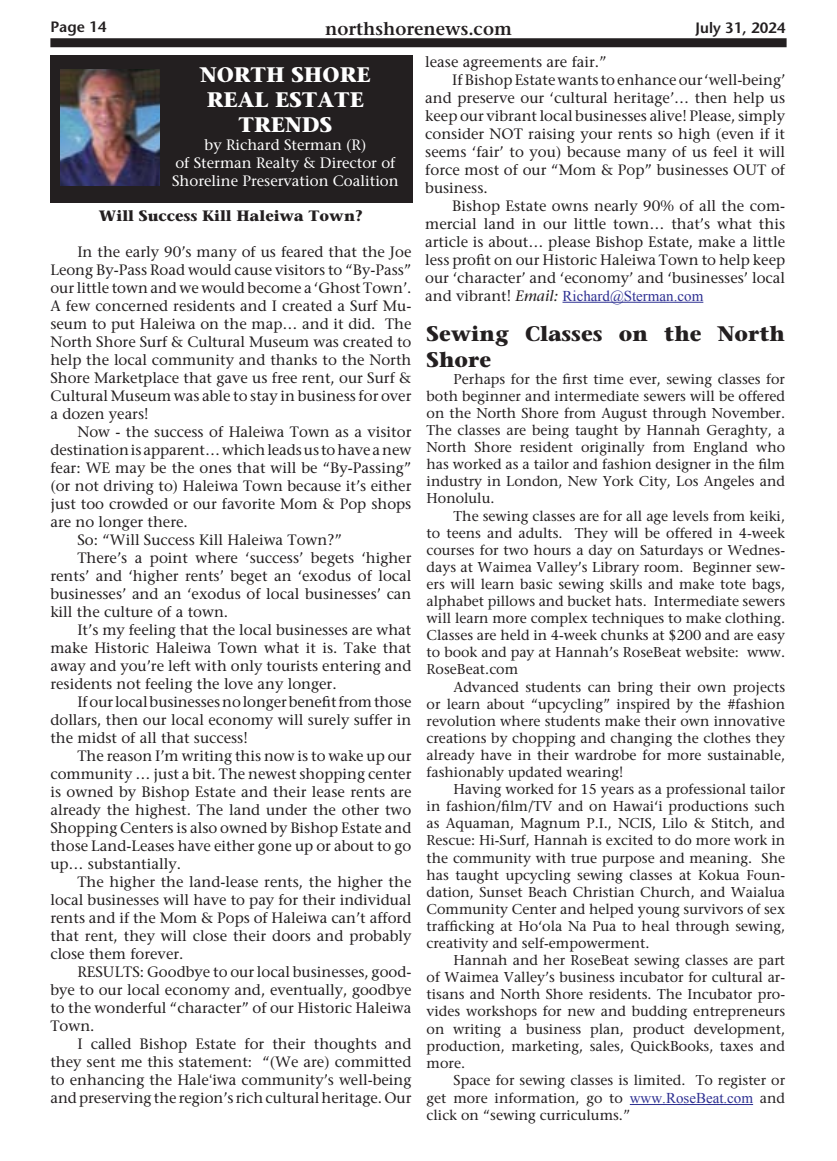
<style>
.page{position:relative;width:837px;height:1161px;background:#fff}
.page>*{position:absolute;margin:0;border:0;box-sizing:border-box;transform-origin:0 0}
.t1{font:700 21px/25.2px "Stone Serif";color:#231f20}
.Body_text{font:700 21px "Stone Serif";color:#fff}
.t2{font:600 18px "Stone Serif";color:#231f20}
.Body_text-2{font:15px/18px "Stone Serif";color:#231f20;text-align:justify}
.Body_text-3{font:15px/18px "Stone Serif";color:#fff}
.Body_text-4{font:700 15px "Stone Serif";color:#231f20}
.t3{font:600 15px "Stone Sans";color:#231f20}
.t4{font:14.25px/17.1px "Stone Serif";color:#231f20;text-align:justify}
.s1{font-family:"Arial"}
.s2{font-style:italic}
.s3{font-family:"Times New Roman";color:#2e3092}
.s4{font-family:"Times New Roman";font-size:15px;color:#2e3092}
</style>
<div class="page">
<div style="left:50px;top:38px;width:737px;height:9px;background:#231f20"></div>
<hr style="left:563px;top:302px;width:140px;height:1px;background:#2e3092">
<div style="left:51px;top:55px;width:362px;height:147px;background:#231f20"></div>
<hr style="left:630px;top:1104px;width:123px;height:1px;background:#2e3092">
<img style="left:61px;top:69px;width:98px;height:117px">
<p class="t3" style="left:50px;top:18px;width:58px">Page 14</p>
<p class="t2" style="left:325px;top:17px;width:188px">northshorenews.com</p>
<p class="t3" style="left:696px;top:18px;width:91px">July 31, 2024</p>
<p class="Body_text" style="left:200px;top:61px;width:172px">NORTH SHORE</p>
<p class="Body_text" style="left:207px;top:86px;width:159px">REAL ESTATE</p>
<p class="Body_text" style="left:239px;top:111px;width:95px">TRENDS</p>
<p class="Body_text-3" style="left:205px;top:136px;width:163px">by Richard Sterman (R)</p>
<p class="Body_text-3" style="left:172px;top:154px;width:228px">of Sterman Realty &amp; Director of<br>Shoreline Preservation Coalition</p>
<p class="Body_text-4" style="left:99px;top:206px;width:265px">Will Success Kill Haleiwa Town?</p>
<p class="Body_text-2" style="left:50px;top:243px;width:363px;text-indent:27px">In the early 90’s many of us feared that the Joe Leong By-Pass Road would cause visitors to “By-Pass” our little town and we would become a ‘Ghost Town’.<br>A few concerned residents and I created a Surf Mu&shy;seum to put Haleiwa on the map… and it did. The North Shore Surf &amp; Cultural Museum was created to help the local community and thanks to the North Shore Marketplace that gave us free rent, our Surf &amp; Cultural Museum was able to stay in business for over a dozen years!</p>
<p class="Body_text-2" style="left:50px;top:423px;width:363px;text-indent:27px">Now - the success of Haleiwa Town as a visitor destination is apparent… which leads us to have a new fear: WE may be the ones that will be “By-Passing” (or not driving to) Haleiwa Town because it’s either just too crowded or our favorite Mom &amp; Pop shops are no longer there.</p>
<p class="Body_text-2" style="left:77px;top:531px;width:266px">So: “Will Success Kill Haleiwa Town?”</p>
<p class="Body_text-2" style="left:50px;top:549px;width:363px;text-indent:27px">There’s a point where ‘success’ begets ‘higher rents’ and ‘higher rents’ beget an ‘exodus of local businesses’ and an ‘exodus of local businesses’ can kill the culture of a town.</p>
<p class="Body_text-2" style="left:50px;top:621px;width:363px;text-indent:27px">It’s my feeling that the local businesses are what make Historic Haleiwa Town what it is. Take that away and you’re left with only tourists entering and residents not feeling the love any longer.</p>
<p class="Body_text-2" style="left:50px;top:693px;width:363px;text-indent:27px">If our local businesses no longer benefit from those dollars, then our local economy will surely suffer in the midst of all that success!</p>
<p class="Body_text-2" style="left:50px;top:747px;width:363px;text-indent:27px">The reason I’m writing this now is to wake up our community … just a bit. The newest shopping center is owned by Bishop Estate and their lease rents are already the highest. The land under the other two Shopping Centers is also owned by Bishop Estate and those Land-Leases have either gone up or about to go up… substantially.</p>
<p class="Body_text-2" style="left:50px;top:873px;width:363px;text-indent:27px">The higher the land-lease rents, the higher the local businesses will have to pay for their individual rents and if the Mom &amp; Pops of Haleiwa can’t afford that rent, they will close their doors and probably close them forever.</p>
<p class="Body_text-2" style="left:50px;top:963px;width:363px;text-indent:27px">RESULTS: Goodbye to our local businesses, good&shy;bye to our local economy and, eventually, goodbye to the wonderful “character” of our Historic Haleiwa Town.</p>
<p class="Body_text-2" style="left:50px;top:1035px;width:363px;text-indent:27px">I called Bishop Estate for their thoughts and they sent me this statement: “(We are) committed to enhancing the Hale<span class="s1">ʻ</span>iwa community’s well-being and preserving the region’s rich cultural heritage. Our</p>
<p class="Body_text-2" style="left:425px;top:52px;width:183px">lease agreements are fair.”</p>
<p class="Body_text-2" style="left:425px;top:70px;width:361px;text-indent:27px">If Bishop Estate wants to enhance our ‘well-being’ and preserve our ‘cultural heritage’… then help us keep our vibrant local businesses alive! Please, simply consider NOT raising your rents so high (even if it seems ‘fair’ to you) because many of us feel it will force most of our “Mom &amp; Pop” businesses OUT of business.</p>
<p class="Body_text-2" style="left:425px;top:196px;width:361px;text-indent:27px">Bishop Estate owns nearly 90% of all the com&shy;mercial land in our little town… that’s what this article is about… please Bishop Estate, make a little less profit on our Historic Haleiwa Town to help keep our ‘character’ and ‘economy’ and ‘businesses’ local and vibrant! <span class="s2">Email:</span> <span class="s3">Richard@Sterman.com</span></p>
<p class="t1" style="left:427px;top:321px;width:360px">Sewing Classes on the North<br>Shore</p>
<p class="t4" style="left:427px;top:370px;width:360px;text-indent:27px">Perhaps for the first time ever, sewing classes for both beginner and intermediate sewers will be offered on the North Shore from August through November.<br>The classes are being taught by Hannah Geraghty, a North Shore resident originally from England who has worked as a tailor and fashion designer in the film industry in London, New York City, Los Angeles and Honolulu.</p>
<p class="t4" style="left:427px;top:507px;width:360px;text-indent:27px">The sewing classes are for all age levels from keiki, to teens and adults. They will be offered in 4-week courses for two hours a day on Saturdays or Wednes&shy;days at Waimea Valley’s Library room. Beginner sew&shy;ers will learn basic sewing skills and make tote bags, alphabet pillows and bucket hats. Intermediate sewers will learn more complex techniques to make clothing.<br>Classes are held in 4-week chunks at $200 and are easy to book and pay at Hannah’s RoseBeat website: www.<br>RoseBeat.com</p>
<p class="t4" style="left:427px;top:678px;width:360px;text-indent:27px">Advanced students can bring their own projects or learn about “upcycling” inspired by the #fashion revolution where students make their own innovative creations by chopping and changing the clothes they already have in their wardrobe for more sustainable, fashionably updated wearing!</p>
<p class="t4" style="left:427px;top:781px;width:360px;text-indent:27px">Having worked for 15 years as a professional tailor in fashion/film/TV and on Hawai‘i productions such as Aquaman, Magnum P.I., NCIS, Lilo &amp; Stitch, and Rescue: Hi-Surf, Hannah is excited to do more work in the community with true purpose and meaning. She has taught upcycling sewing classes at Kokua Foun&shy;dation, Sunset Beach Christian Church, and Waialua Community Center and helped young survivors of sex trafficking at Ho‘ola Na Pua to heal through sewing, creativity and self-empowerment.</p>
<p class="t4" style="left:427px;top:952px;width:360px;text-indent:27px">Hannah and her RoseBeat sewing classes are part of Waimea Valley’s business incubator for cultural ar&shy;tisans and North Shore residents. The Incubator pro&shy;vides workshops for new and budding entrepreneurs on writing a business plan, product development, production, marketing, sales, QuickBooks, taxes and more.</p>
<p class="t4" style="left:427px;top:1071px;width:360px;line-height:17.5px;text-indent:27px">Space for sewing classes is limited. To register or get more information, go to <span class="s4">www.RoseBeat.com</span> and click on “sewing curriculums.”</p>
</div>
